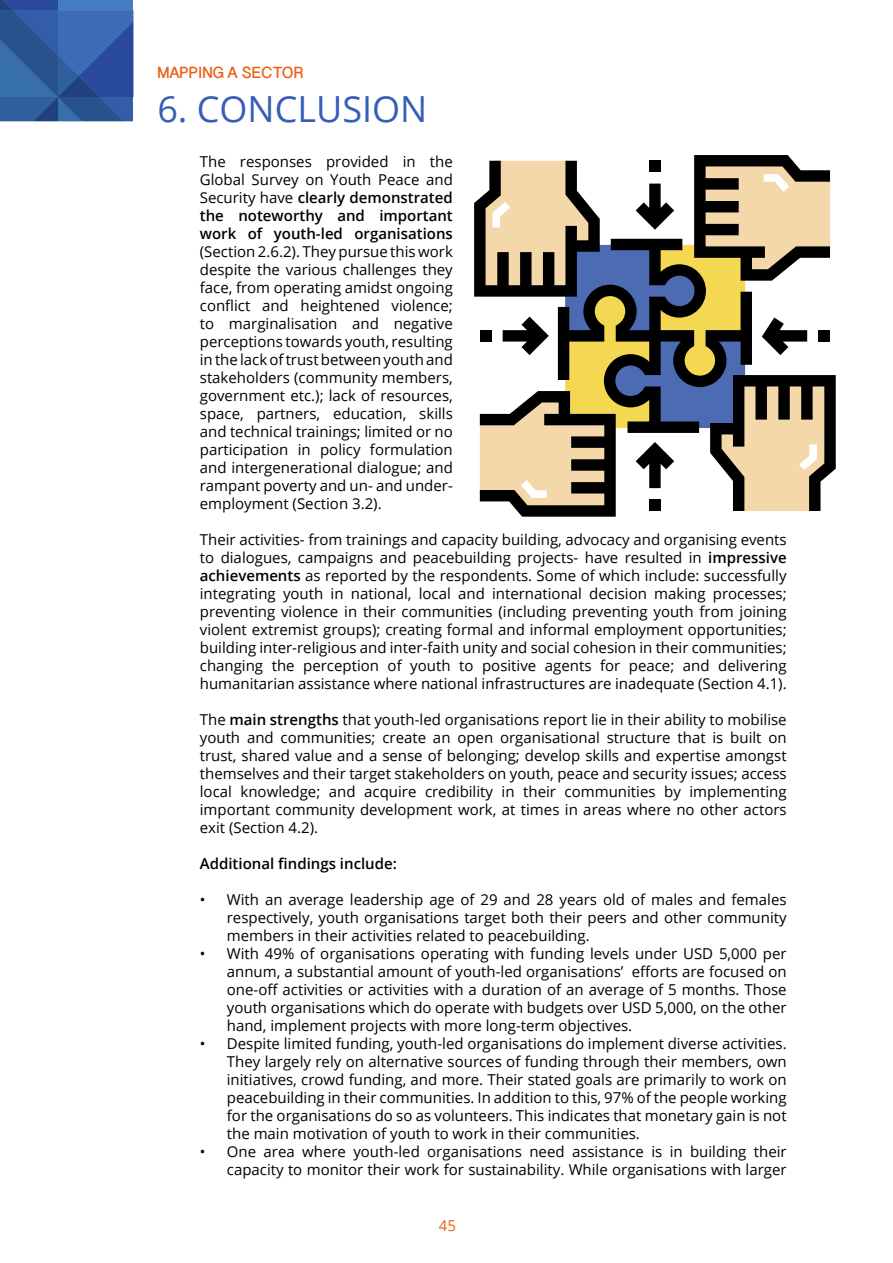
<style>
.page{position:relative;width:893px;height:1263px;background:#fff}
.page>*{position:absolute;margin:0;border:0;box-sizing:border-box;transform-origin:0 0}
.t1{font:36px "Open Sans";color:#385db7}
.t2{font:700 18px "Oriya Sangam MN";color:#ed5d12}
.t3{font:15px/18px "Open Sans";color:#000;text-align:justify}
.t4{font:600 15px/18px "Open Sans";color:#000;text-align:justify}
.t5{font:15px "Open Sans";color:#ed5d12}
.s1{font-weight:400}
.s2{font-weight:600}
</style>
<div class="page">
<svg style="left:474px;top:155px;width:362px;height:362px"></svg>
<svg style="left:0;top:0;width:133px;height:121px"></svg>
<p class="t2" style="left:157px;top:62px;width:148px">mapping a sector</p>
<h1 class="t1" style="left:157px;top:84px;width:86px">6. Conclusion</h1>
<p class="t4" style="left:200px;top:152px;width:255px"><span class="s1">The responses provided in the Global Survey on Youth Peace and Security have</span> clearly demonstrated the noteworthy and important work of youth-led organisations</p>
<p class="t3" style="left:200px;top:242px;width:255px">(Section 2.6.2). They pursue this work despite the various challenges they face, from operating amidst ongoing conflict and heightened violence; to marginalisation and negative perceptions towards youth, resulting in the lack of trust between youth and stakeholders (community members, government etc.); lack of resources, space, partners, education, skills and technical trainings; limited or no participation in policy formulation and intergenerational dialogue; and rampant poverty and un- and under&shy;employment (Section 3.2).</p>
<p class="t3" style="left:200px;top:530px;width:588px">Their activities- from trainings and capacity building, advocacy and organising events to dialogues, campaigns and peacebuilding projects- have resulted in <span class="s2">impressive achievements</span> as reported by the respondents. Some of which include: successfully integrating youth in national, local and international decision making processes; preventing violence in their communities (including preventing youth from joining violent extremist groups); creating formal and informal employment opportunities; building inter-religious and inter-faith unity and social cohesion in their communities; changing the perception of youth to positive agents for peace; and delivering humanitarian assistance where national infrastructures are inadequate (Section 4.1).</p>
<p class="t3" style="left:200px;top:710px;width:588px">The <span class="s2">main strengths</span> that youth-led organisations report lie in their ability to mobilise youth and communities; create an open organisational structure that is built on trust, shared value and a sense of belonging; develop skills and expertise amongst themselves and their target stakeholders on youth, peace and security issues; access local knowledge; and acquire credibility in their communities by implementing important community development work, at times in areas where no other actors exit (Section 4.2).</p>
<p class="t4" style="left:200px;top:854px;width:199px">Additional findings include:</p>
<p class="t3" style="left:227px;top:890px;width:561px;text-indent:-27px">• With an average leadership age of 29 and 28 years old of males and females respectively, youth organisations target both their peers and other community members in their activities related to peacebuilding.</p>
<p class="t3" style="left:227px;top:944px;width:561px;text-indent:-27px">• With 49% of organisations operating with funding levels under USD 5,000 per annum, a substantial amount of youth-led organisations’ efforts are focused on one-off activities or activities with a duration of an average of 5 months. Those youth organisations which do operate with budgets over USD 5,000, on the other hand, implement projects with more long-term objectives.</p>
<p class="t3" style="left:227px;top:1034px;width:561px;text-indent:-27px">• Despite limited funding, youth-led organisations do implement diverse activities.<br>They largely rely on alternative sources of funding through their members, own initiatives, crowd funding, and more. Their stated goals are primarily to work on peacebuilding in their communities. In addition to this, 97% of the people working for the organisations do so as volunteers. This indicates that monetary gain is not the main motivation of youth to work in their communities.</p>
<p class="t3" style="left:200px;top:1142px;width:588px;text-align:right">• One area where youth-led organisations need assistance is in building their capacity to monitor their work for sustainability. While organisations with larger</p>
<p class="t5" style="left:439px;top:1215px;width:19px">45</p>
</div>
